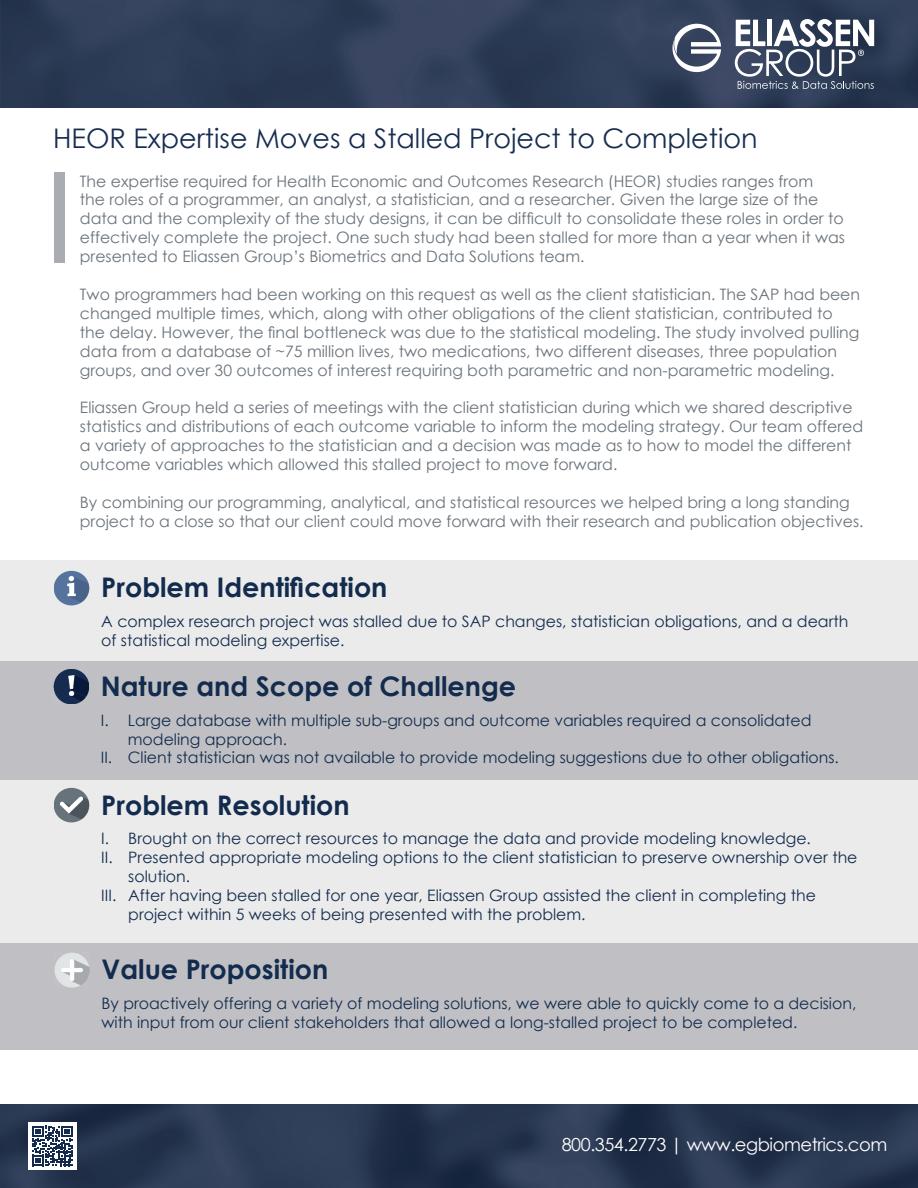
<style>
.page{position:relative;width:918px;height:1188px;background:#fff}
.page>*{position:absolute;margin:0;border:0;box-sizing:border-box;transform-origin:0 0}
.t1{font:700 27px "Century Gothic";color:#132c4d}
.t2{font:27px "Century Gothic";color:#162d51}
.t3{font:18px "Century Gothic";letter-spacing:-.025em;color:#fff}
.t4{font:15.75px/18.9px "Century Gothic";color:#6a737b}
.t5{font:15.75px/18.9px "Century Gothic";color:#132c4d}
</style>
<div class="page">
<div style="left:54px;top:172px;width:10px;height:90px;background:#a9acb1"></div>
<hr style="left:0;top:0;width:1px;height:108px;background:#484f6b">
<img style="left:1px;top:0;width:917px;height:108px">
<svg style="left:673px;top:24px;width:48px;height:48px"></svg>
<svg style="left:735px;top:19px;width:139px;height:70px"></svg>
<img style="left:0;top:1104px;width:918px;height:84px">
<div style="left:28px;top:1122px;width:49px;height:48px;background:#fff"></div>
<svg style="left:32px;top:1126px;width:41px;height:40px"></svg>
<div style="left:0;top:561px;width:918px;height:100px;background:#ebebec"></div>
<div style="left:0;top:661px;width:918px;height:120px;background:#c0c0c4"></div>
<img style="left:54px;top:571px;width:35px;height:35px">
<img style="left:54px;top:669px;width:35px;height:35px">
<div style="left:0;top:780px;width:918px;height:164px;background:#ebebec"></div>
<img style="left:54px;top:788px;width:35px;height:35px">
<div style="left:0;top:944px;width:918px;height:106px;background:#c0c0c4"></div>
<img style="left:54px;top:952px;width:36px;height:35px">
<h1 class="t2" style="left:53px;top:120px;width:706px">HEOR Expertise Moves a Stalled Project to Completion</h1>
<p class="t4" style="left:80px;top:171px;width:767px">The expertise required for Health Economic and Outcomes Research (HEOR) studies ranges from<br>the roles of a programmer, an analyst, a statistician, and a researcher. Given the large size of the data and the complexity of the study designs, it can be difficult to consolidate these roles in order to effectively complete the project. One such study had been stalled for more than a year when it was presented to Eliassen Group’s Biometrics and Data Solutions team.</p>
<p class="t4" style="left:80px;top:285px;width:782px">Two programmers had been working on this request as well as the client statistician. The SAP had been changed multiple times, which, along with other obligations of the client statistician, contributed to the delay. However, the final bottleneck was due to the statistical modeling. The study involved pulling data from a database of ~75 million lives, two medications, two different diseases, three population groups, and over 30 outcomes of interest requiring both parametric and non-parametric modeling.</p>
<p class="t4" style="left:80px;top:398px;width:785px">Eliassen Group held a series of meetings with the client statistician during which we shared descriptive statistics and distributions of each outcome variable to inform the modeling strategy. Our team offered a variety of approaches to the statistician and a decision was made as to how to model the different outcome variables which allowed this stalled project to move forward.</p>
<p class="t4" style="left:80px;top:492px;width:785px">By combining our programming, analytical, and statistical resources we helped bring a long standing project to a close so that our client could move forward with their research and publication objectives.</p>
<h1 class="t1" style="left:101px;top:567px;width:288px">Problem Identification</h1>
<p class="t5" style="left:101px;top:612px;width:749px">A complex research project was stalled due to SAP changes, statistician obligations, and a dearth of statistical modeling expertise.</p>
<h1 class="t1" style="left:101px;top:666px;width:417px">Nature and Scope of Challenge</h1>
<p class="t5" style="left:101px;top:710px;width:712px">I. Large database with multiple sub-groups and outcome variables required a consolidated</p>
<p class="t5" style="left:128px;top:729px;width:161px">modeling approach.</p>
<p class="t5" style="left:101px;top:748px;width:740px">II. Client statistician was not available to provide modeling suggestions due to other obligations.</p>
<h1 class="t1" style="left:101px;top:784px;width:250px">Problem Resolution</h1>
<p class="t5" style="left:101px;top:829px;width:711px">I. Brought on the correct resources to manage the data and provide modeling knowledge.</p>
<p class="t5" style="left:101px;top:848px;width:758px">II. Presented appropriate modeling options to the client statistician to preserve ownership over the</p>
<p class="t5" style="left:128px;top:867px;width:63px">solution.</p>
<p class="t5" style="left:101px;top:886px;width:716px">III. After having been stalled for one year, Eliassen Group assisted the client in completing the</p>
<p class="t5" style="left:128px;top:905px;width:459px">project within 5 weeks of being presented with the problem.</p>
<h1 class="t1" style="left:102px;top:949px;width:228px">Value Proposition</h1>
<p class="t5" style="left:102px;top:994px;width:756px">By proactively offering a variety of modeling solutions, we were able to quickly come to a decision, with input from our client stakeholders that allowed a long-stalled project to be completed.</p>
<p class="t3" style="left:562px;top:1132px;width:327px">800.354.2773 | www.egbiometrics.com</p>
</div>
